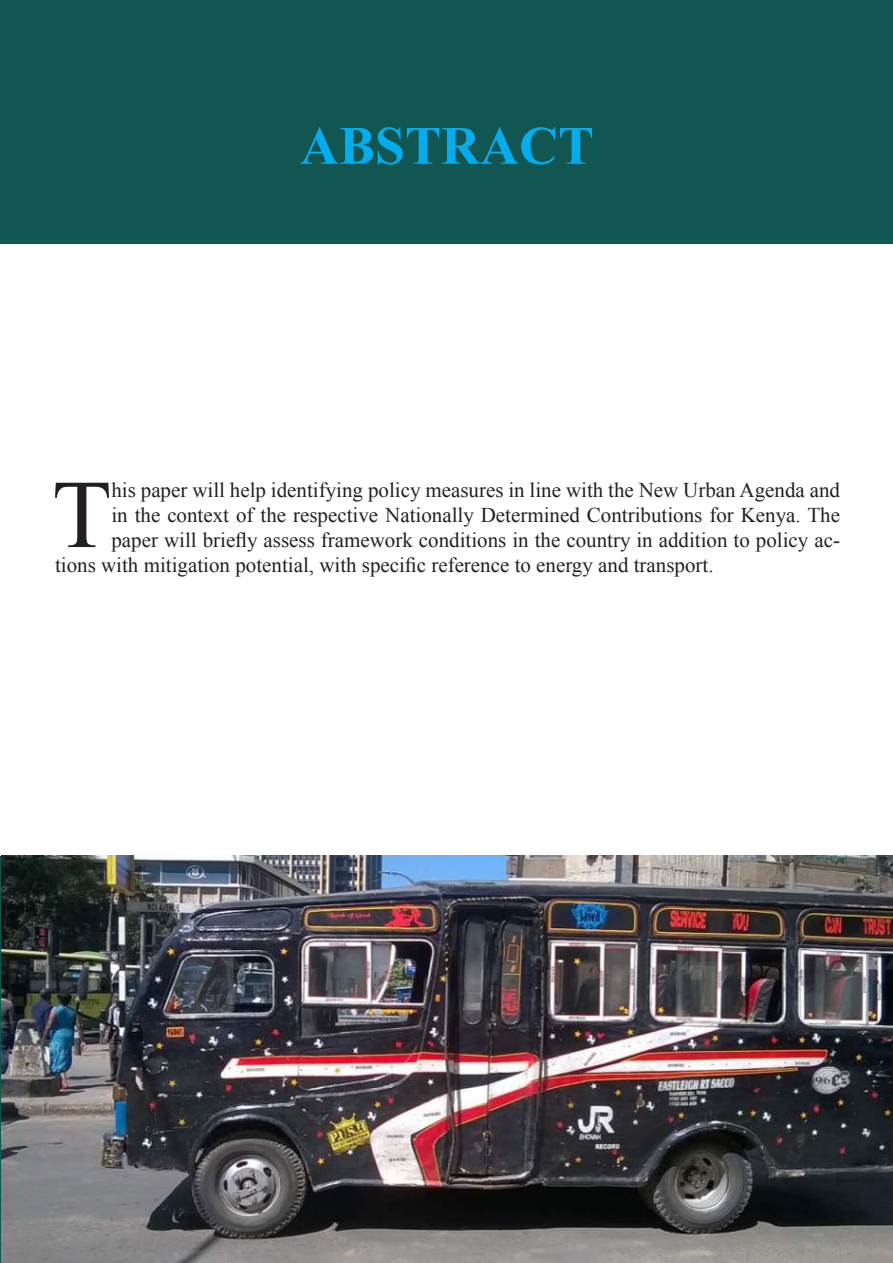
<style>
.page{position:relative;width:893px;height:1263px;background:#fff}
.page>*{position:absolute;margin:0;border:0;box-sizing:border-box;transform-origin:0 0}
.t1{font:97.05px "Times New Roman";color:#231f20}
.t2{font:700 54px "Times New Roman";color:#00aeef}
.t3{font:21px "Times New Roman";color:#231f20}
</style>
<div class="page">
<hr style="left:0;top:856px;width:1px;height:407px;background:#125652">
<div style="left:0;top:0;width:893px;height:244px;background:#125652"></div>
<img style="left:1px;top:855px;width:892px;height:408px">
<h2 class="t2" style="left:300px;top:108px;width:296px">ABSTRACT</h2>
<h1 class="t1" style="left:52px;top:449px;width:61px">T</h1>
<p class="t3" style="left:111px;top:475px;width:730px">his paper will help identifying policy measures in line with the New Urban Agenda and</p>
<p class="t3" style="left:111px;top:501px;width:730px">in the context of the respective Nationally Determined Contributions for Kenya. The</p>
<p class="t3" style="left:111px;top:526px;width:730px">paper will briefly assess framework conditions in the country in addition to policy ac-</p>
<p class="t3" style="left:55px;top:551px;width:660px">tions with mitigation potential, with specific reference to energy and transport.</p>
</div>
